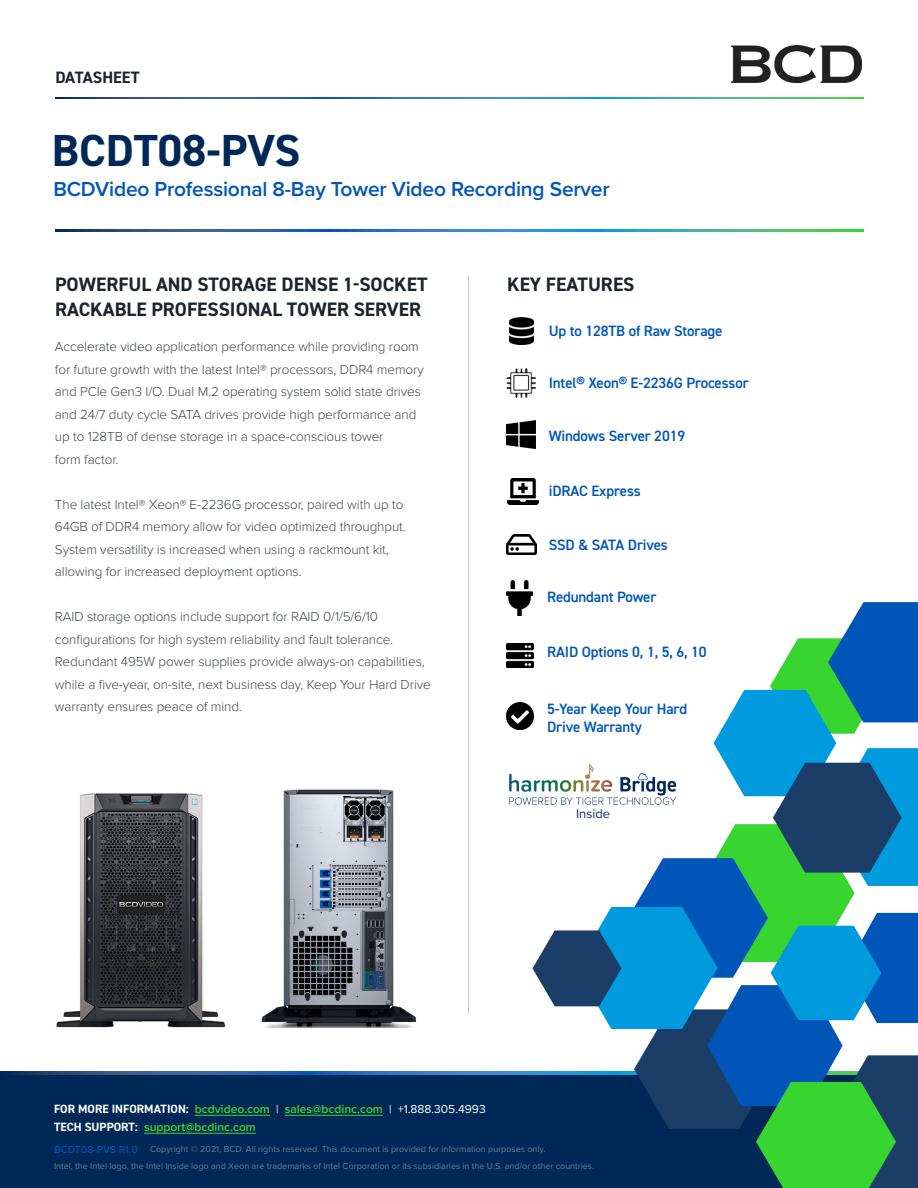
<style>
.page{position:relative;width:918px;height:1188px;background:#fff}
.page>*{position:absolute;margin:0;border:0;box-sizing:border-box;transform-origin:0 0}
.t1{font:700 45px "DIN2014";color:#002856}
.t2{font:600 21px "Proxima Nova";letter-spacing:-.01em;color:#0055b8}
.Paragraph_Text{font:700 19.5px/25.5px "DIN2014";color:#1d252c}
.Paragraph_Text-2{font:700 16.5px "DIN2014";color:#1d252c}
.Model_Numbers{font:600 15px "DIN2014";letter-spacing:-.01em;color:#0055b8}
.Paragraph_Text-3{font:300 13.5px/22.5px "Proxima Nova";letter-spacing:-.005em;color:#3f464c}
.t3{font:13.05px "Proxima Nova";color:#172d5f}
.t4{font:600 12px "Proxima Nova";color:#44d62c}
.Footnotes{font:500 10.5px "Proxima Nova";color:#0055b8}
.t5{font:9px "Proxima Nova";color:#667e9a}
.s1{font-family:"DIN2014";font-weight:700;color:#fff}
.s2{font-weight:400;color:#fff}
</style>
<div class="page">
<svg style="left:55px;top:97px;width:809px;height:2px;background:#3085a2"></svg>
<svg style="left:55px;top:229px;width:809px;height:2px;background:#3085a2"></svg>
<hr style="left:468px;top:276px;width:1px;height:737px;background:#bbbec0">
<img style="left:731px;top:45px;width:131px;height:38px">
<img style="left:506px;top:535px;width:30px;height:20px">
<img style="left:509px;top:318px;width:24px;height:27px">
<img style="left:506px;top:643px;width:26px;height:24px">
<img style="left:507px;top:581px;width:26px;height:35px">
<img style="left:506px;top:703px;width:26px;height:27px">
<img style="left:507px;top:479px;width:31px;height:25px">
<img style="left:507px;top:420px;width:28px;height:29px">
<svg style="left:0;top:1072px;width:532px;height:3px;background:#2c65a6"></svg>
<div style="left:0;top:1075px;width:918px;height:113px;background:#002856"></div>
<hr style="left:195px;top:1115px;width:75px;height:1px;background:#44d62c">
<hr style="left:285px;top:1115px;width:98px;height:1px;background:#44d62c">
<hr style="left:144px;top:1133px;width:112px;height:1px;background:#44d62c">
<svg style="left:532px;top:602px;width:386px;height:586px"></svg>
<img style="left:56px;top:793px;width:170px;height:235px">
<img style="left:261px;top:789px;width:156px;height:239px">
<img style="left:508px;top:756px;width:174px;height:62px">
<img style="left:507px;top:369px;width:29px;height:28px">
<p class="Paragraph_Text-2" style="left:55px;top:66px;width:86px">DATASHEET</p>
<p class="t1" style="left:52px;top:120px;width:250px">BCDT08-PVS</p>
<p class="t2" style="left:53px;top:174px;width:558px">BCDVideo Professional 8-Bay Tower Video Recording Server</p>
<p class="Paragraph_Text" style="left:55px;top:271px;width:374px">POWERFUL AND STORAGE DENSE 1-SOCKET<br>RACKABLE PROFESSIONAL TOWER SERVER</p>
<p class="Paragraph_Text-3" style="left:55px;top:336px;width:370px">Accelerate video application performance while providing room for future growth with the latest Intel® processors, DDR4 memory and PCIe Gen3 I/O. Dual M.2 operating system solid state drives and 24/7 duty cycle SATA drives provide high performance and up to 128TB of dense storage in a space-conscious tower</p>
<p class="Paragraph_Text-3" style="left:55px;top:449px;width:65px">form factor.</p>
<p class="Paragraph_Text-3" style="left:55px;top:494px;width:352px">The latest Intel® Xeon® E-2236G processor, paired with up to 64GB of DDR4 memory allow for video optimized throughput.<br>System versatility is increased when using a rackmount kit, allowing for increased deployment options.</p>
<p class="Paragraph_Text-3" style="left:55px;top:606px;width:377px">RAID storage options include support for RAID 0/1/5/6/10 configurations for high system reliability and fault tolerance.<br>Redundant 495W power supplies provide always-on capabilities, while a five-year, on-site, next business day, Keep Your Hard Drive warranty ensures peace of mind.</p>
<p class="Paragraph_Text" style="left:507px;top:271px;width:129px">KEY FEATURES</p>
<p class="Model_Numbers" style="left:549px;top:321px;width:175px">Up to 128TB of Raw Storage</p>
<p class="Model_Numbers" style="left:549px;top:373px;width:202px">Intel® Xeon® E-2236G Processor</p>
<p class="Model_Numbers" style="left:549px;top:426px;width:138px">Windows Server 2019</p>
<p class="Model_Numbers" style="left:549px;top:481px;width:94px">iDRAC Express</p>
<p class="Model_Numbers" style="left:549px;top:535px;width:121px">SSD &amp; SATA Drives</p>
<p class="Model_Numbers" style="left:547px;top:587px;width:111px">Redundant Power</p>
<p class="Model_Numbers" style="left:547px;top:642px;width:161px">RAID Options 0, 1, 5, 6, 10</p>
<p class="Model_Numbers" style="left:547px;top:698px;width:141px">5-Year Keep Your Hard</p>
<p class="Model_Numbers" style="left:547px;top:716px;width:96px">Drive Warranty</p>
<p class="t3" style="left:576px;top:804px;width:36px">Inside</p>
<p class="t4" style="left:54px;top:1101px;width:433px"><span class="s1">FOR MORE INFORMATION:</span> bcdvideo.com <span class="s2">|</span> sales@bcdinc.com <span class="s2">| +1.888.305.4993</span></p>
<p class="t4" style="left:54px;top:1119px;width:203px"><span class="s1">TECH SUPPORT:</span> support@bcdinc.com</p>
<p class="Footnotes" style="left:54px;top:1142px;width:85px">BCDT08-PVS R1.0</p>
<p class="t5" style="left:150px;top:1142px;width:397px">Copyright © 2021, BCD. All rights reserved. This document is provided for information purposes only.</p>
<p class="t5" style="left:54px;top:1160px;width:542px">Intel, the Intel logo, the Intel Inside logo and Xeon are trademarks of Intel Corporation or its subsidiaries in the U.S. and/or other countries.</p>
</div>
